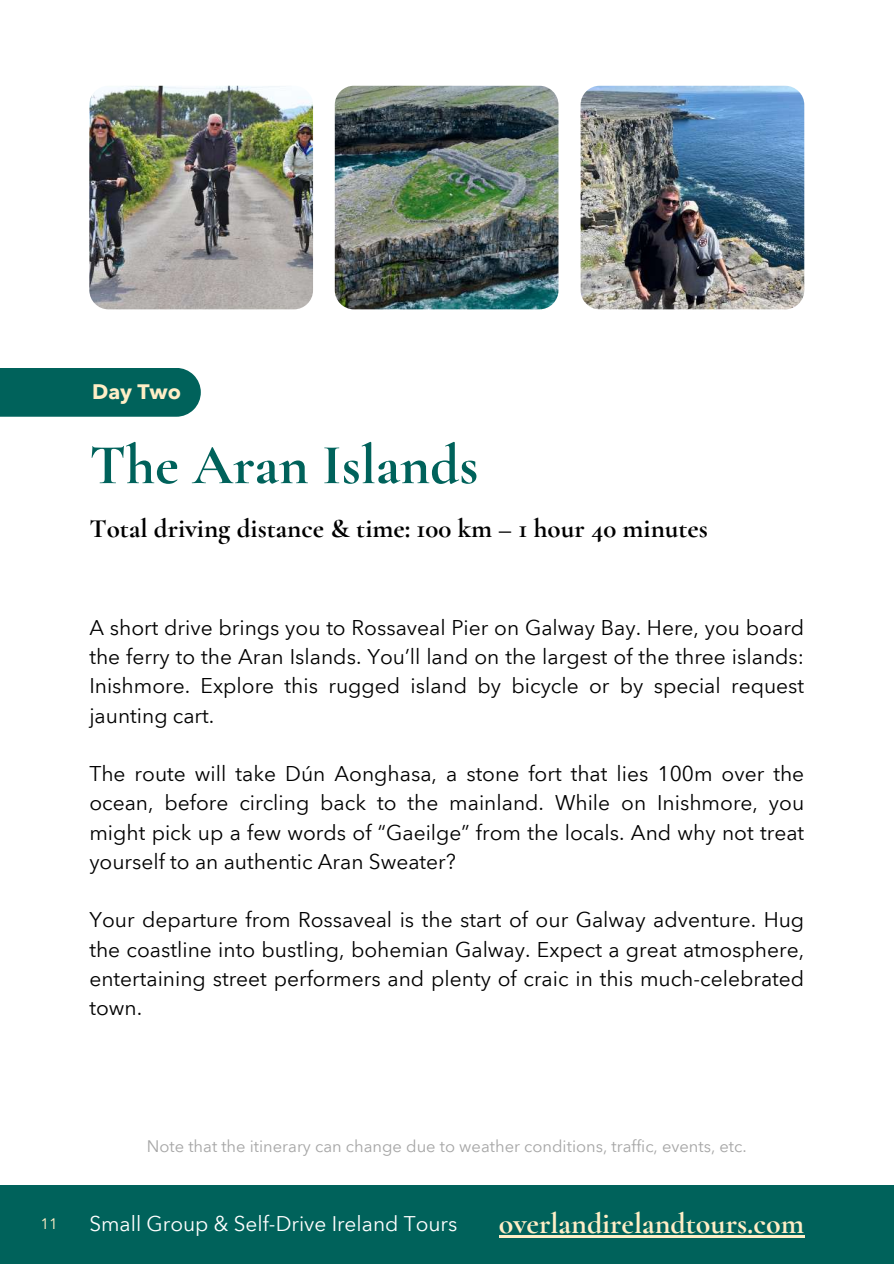
<style>
.page{position:relative;width:894px;height:1264px;background:#fff}
.page>*{position:absolute;margin:0;border:0;box-sizing:border-box;transform-origin:0 0}
.t1{font:700 57px "Cormorant Garamond";color:#00625b}
.t2{font:700 30px "Cormorant Garamond";color:#ffeec6}
.t3{font:700 27px "Cormorant Garamond";color:#000}
.t4{font:21px/29.2px "Avenir Next Arabic";color:#000;text-align:justify}
.t5{font:700 21px "Avenir Next Arabic";color:#ffeec6}
.t6{font:20.85px "Avenir Next Arabic";color:#fff}
.t7{font:16.5px "Avenir Next Arabic";color:#a6a6a6}
.t8{font:15px "Avenir Next Arabic";color:#ffeec6}
</style>
<div class="page">
<div style="left:0;top:1184px;width:893px;height:79px;background:#00625b"></div>
<hr style="left:498px;top:1235px;width:306px;height:2px;background:#ffeec6">
<div style="left:0;top:368px;width:201px;height:49px;background:#00625b"></div>
<img style="left:89px;top:86px;width:224px;height:223px;border-radius:19px">
<img style="left:335px;top:86px;width:223px;height:223px;border-radius:19px">
<img style="left:580px;top:86px;width:224px;height:223px;border-radius:19px">
<p class="t5" style="left:92px;top:379px;width:91px">Day Two</p>
<h1 class="t1" style="left:89px;top:430px;width:390px">The Aran Islands</h1>
<p class="t3" style="left:89px;top:512px;width:620px">Total driving distance &amp; time: 100 km – 1 hour 40 minutes</p>
<p class="t4" style="left:89px;top:613px;width:716px">A short drive brings you to Rossaveal Pier on Galway Bay. Here, you board the ferry to the Aran Islands. You’ll land on the largest of the three islands:<br>Inishmore. Explore this rugged island by bicycle or by special request jaunting cart.</p>
<p class="t4" style="left:89px;top:759px;width:716px">The route will take Dún Aonghasa, a stone fort that lies 100m over the ocean, before circling back to the mainland. While on Inishmore, you might pick up a few words of “Gaeilge” from the locals. And why not treat yourself to an authentic Aran Sweater?</p>
<p class="t4" style="left:89px;top:905px;width:716px">Your departure from Rossaveal is the start of our Galway adventure. Hug the coastline into bustling, bohemian Galway. Expect a great atmosphere, entertaining street performers and plenty of craic in this much-celebrated town.</p>
<p class="t7" style="left:147px;top:1136px;width:601px">Note that the itinerary can change due to weather conditions, traffic, events, etc.</p>
<p class="t8" style="left:40px;top:1214px;width:19px">11</p>
<p class="t6" style="left:89px;top:1211px;width:369px">Small Group &amp; Self-Drive Ireland Tours</p>
<h2 class="t2" style="left:498px;top:1205px;width:307px">overlandirelandtours.com</h2>
</div>
